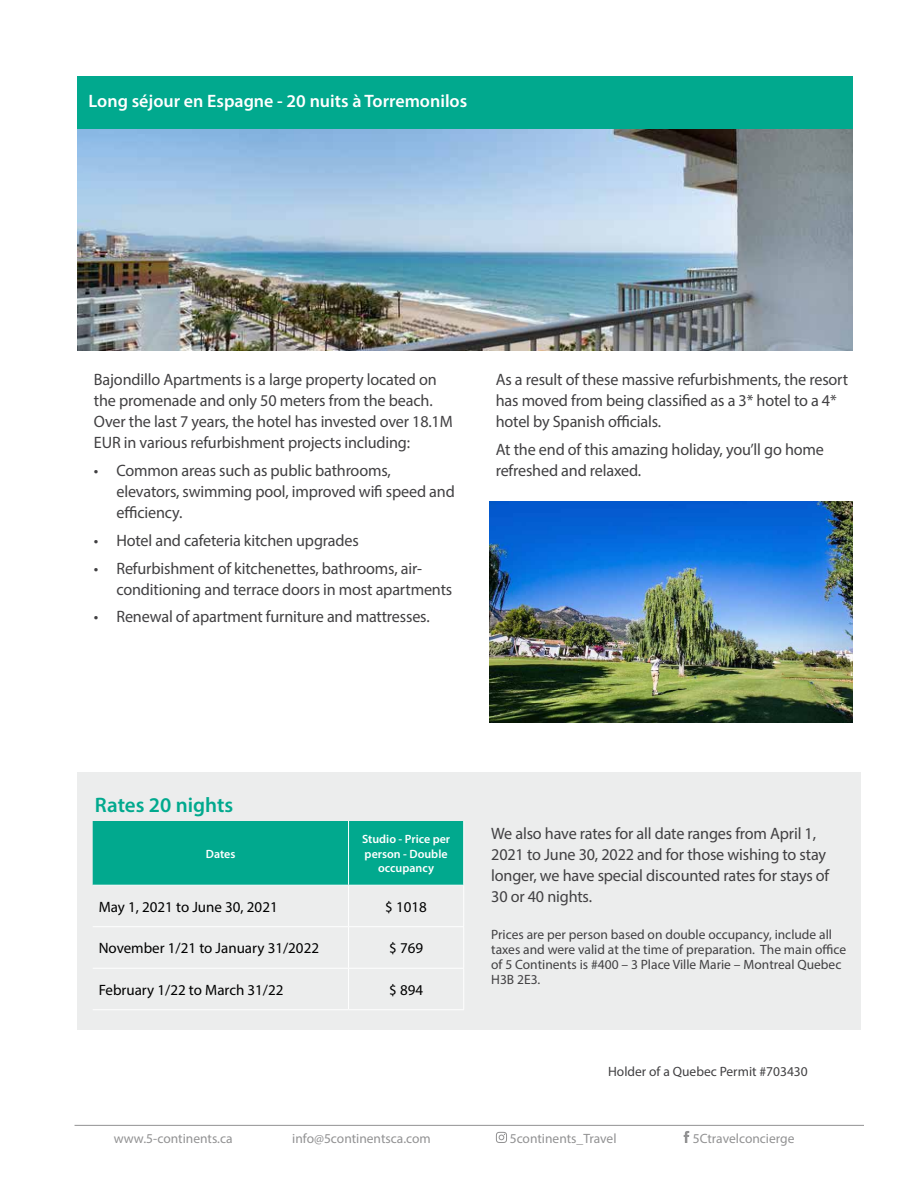
<style>
.page{position:relative;width:918px;height:1188px;background:#fff}
.page>*{position:absolute;margin:0;border:0;box-sizing:border-box;transform-origin:0 0}
.t1{font:600 21px "Myriad Pro";color:#01a98e}
.t2{font:600 18px "Myriad Pro";color:#fff}
.t3{font:16.5px/21px "Myriad Pro";letter-spacing:-.01em;color:#414042}
.t4{font:15px "Myriad Pro";color:#000}
.t5{font:13.5px/15px "Myriad Pro";color:#414042}
.t6{font:13.5px "Myriad Pro";color:#929293}
.t7{font:600 12px/14.4px "Myriad Pro";color:#fff;text-align:center}
</style>
<div class="page">
<div style="left:77px;top:773px;width:784px;height:257px;background:#eceded"></div>
<img style="left:77px;top:128px;width:776px;height:223px">
<div style="left:77px;top:76px;width:776px;height:52px;background:#01a98e"></div>
<svg style="left:496px;top:1132px;width:11px;height:11px"></svg>
<svg style="left:684px;top:1131px;width:5px;height:12px"></svg>
<hr style="left:75px;top:1125px;width:789px;height:1px;background:#929293">
<img style="left:489px;top:502px;width:364px;height:220px">
<div style="left:93px;top:821px;width:370px;height:64px;background:#01a98e"></div>
<hr style="left:348px;top:821px;width:1px;height:64px;background:#fff">
<hr style="left:463px;top:821px;width:1px;height:64px;background:#fff">
<hr style="left:93px;top:885px;width:256px;height:1px;background:#fff">
<hr style="left:349px;top:885px;width:115px;height:1px;background:#fff">
<hr style="left:348px;top:886px;width:1px;height:40px;background:#fff">
<hr style="left:93px;top:926px;width:256px;height:1px;background:#fff">
<hr style="left:349px;top:926px;width:115px;height:1px;background:#fff">
<hr style="left:348px;top:927px;width:1px;height:41px;background:#fff">
<hr style="left:93px;top:968px;width:256px;height:1px;background:#fff">
<hr style="left:349px;top:968px;width:115px;height:1px;background:#fff">
<hr style="left:348px;top:969px;width:1px;height:40px;background:#fff">
<hr style="left:93px;top:1009px;width:256px;height:1px;background:#fff">
<hr style="left:349px;top:1009px;width:115px;height:1px;background:#fff">
<hr style="left:463px;top:886px;width:1px;height:40px;background:#fff">
<hr style="left:463px;top:927px;width:1px;height:41px;background:#fff">
<hr style="left:463px;top:969px;width:1px;height:40px;background:#fff">
<p class="t2" style="left:89px;top:90px;width:380px">Long séjour en Espagne - 20 nuits à Torremonilos</p>
<p class="t3" style="left:94px;top:369px;width:360px">Bajondillo Apartments is a large property located on the promenade and only 50 meters from the beach.<br>Over the last 7 years, the hotel has invested over 18.1M EUR in various refurbishment projects including:</p>
<p class="t3" style="left:116px;top:460px;width:340px;text-indent:-22px">• Common areas such as public bathrooms, elevators, swimming pool, improved wifi speed and efficiency.</p>
<p class="t3" style="left:94px;top:530px;width:266px">• Hotel and cafeteria kitchen upgrades</p>
<p class="t3" style="left:116px;top:557px;width:337px;text-indent:-22px">• Refurbishment of kitchenettes, bathrooms, air&shy;conditioning and terrace doors in most apartments</p>
<p class="t3" style="left:94px;top:606px;width:337px">• Renewal of apartment furniture and mattresses.</p>
<p class="t3" style="left:496px;top:369px;width:354px">As a result of these massive refurbishments, the resort has moved from being classified as a 3* hotel to a 4* hotel by Spanish officials.</p>
<p class="t3" style="left:496px;top:439px;width:330px">At the end of this amazing holiday, you’ll go home refreshed and relaxed.</p>
<p class="t1" style="left:95px;top:791px;width:140px">Rates 20 nights</p>
<p class="t7" style="left:206px;top:846px;width:31px">Dates</p>
<p class="t7" style="left:362px;top:832px;width:90px">Studio - Price per person - Double occupancy</p>
<p class="t4" style="left:99px;top:897px;width:181px">May 1, 2021 to June 30, 2021</p>
<p class="t4" style="left:385px;top:897px;width:43px">$ 1018</p>
<p class="t4" style="left:99px;top:939px;width:222px">November 1/21 to January 31/2022</p>
<p class="t4" style="left:389px;top:939px;width:35px">$ 769</p>
<p class="t4" style="left:99px;top:980px;width:186px">February 1/22 to March 31/22</p>
<p class="t4" style="left:389px;top:980px;width:35px">$ 894</p>
<p class="t3" style="left:491px;top:823px;width:340px">We also have rates for all date ranges from April 1, 2021 to June 30, 2022 and for those wishing to stay longer, we have special discounted rates for stays of 30 or 40 nights.</p>
<p class="t5" style="left:491px;top:927px;width:357px">Prices are per person based on double occupancy, include all taxes and were valid at the time of preparation. The main office of 5 Continents is #400 – 3 Place Ville Marie – Montreal Quebec H3B 2E3.</p>
<p class="t5" style="left:608px;top:1064px;width:201px">Holder of a Quebec Permit #703430</p>
<p class="t6" style="left:114px;top:1130px;width:120px">www.5-continents.ca</p>
<p class="t6" style="left:292px;top:1130px;width:140px">info@5continentsca.com</p>
<p class="t6" style="left:510px;top:1130px;width:108px">5continents_Travel</p>
<p class="t6" style="left:693px;top:1130px;width:103px">5Ctravelconcierge</p>
</div>
